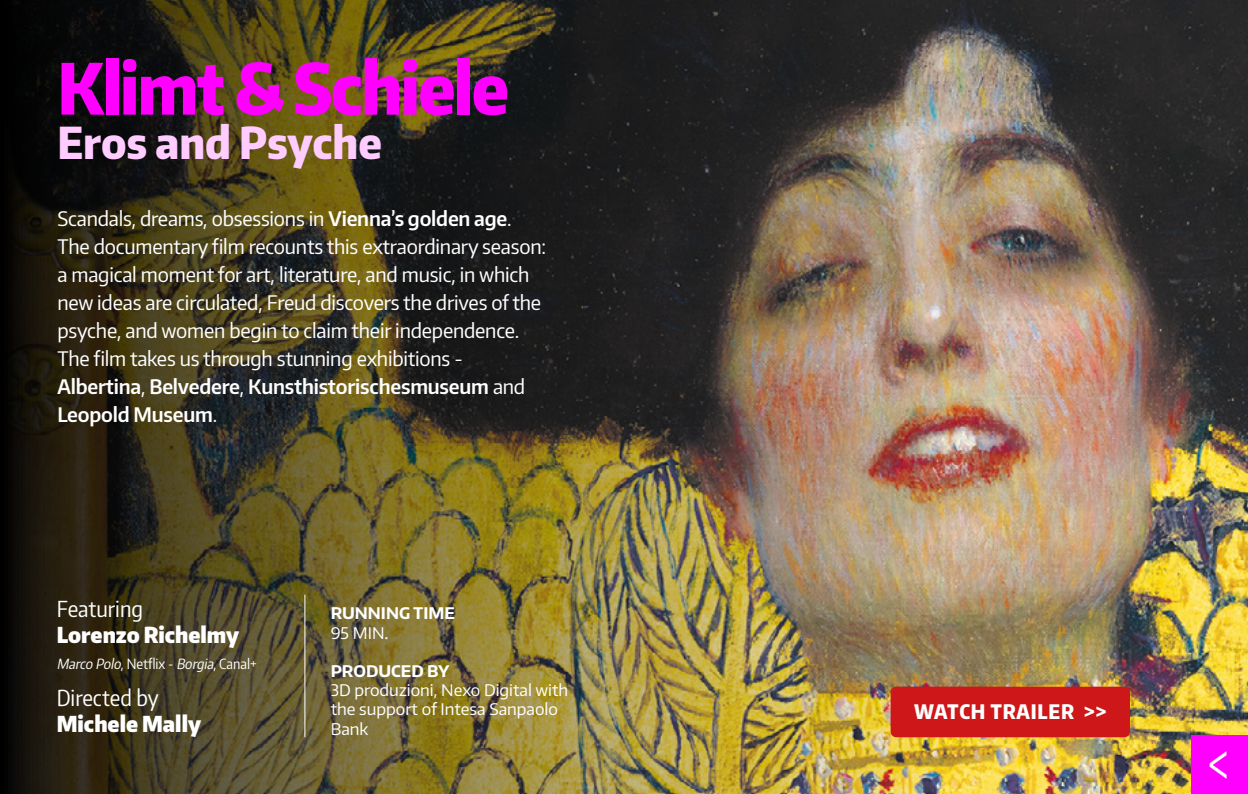
<style>
.page{position:relative;width:1248px;height:794px;background:#fff}
.page>*{position:absolute;margin:0;border:0;box-sizing:border-box;transform-origin:0 0}
.t1{font:300 71px "Encode Sans Condensed";color:#fff;scale:.62 1}
.t2{font:800 70px "Encode Sans Condensed";letter-spacing:-.025em;color:#f0f}
.t3{font:800 44px "Encode Sans Condensed";color:#fcf}
.t4{font:900 22px "Encode Sans Condensed";color:#fff}
.t5{font:22px "Encode Sans Condensed";color:#fff}
.t6{font:20px/28px "Encode Sans Narrow";letter-spacing:-.01em;color:#fff}
.t7{font:800 20px "Encode Sans Condensed";letter-spacing:.04em;color:#fff}
.t8{font:16px/19.2px "Encode Sans Normal";color:#fff}
.t9{font:700 16px/19.2px "Encode Sans Normal";color:#fff}
.t10{font:14px "Encode Sans Condensed";color:#fff}
.s1{font-weight:600}
.s2{font-style:italic}
.s3{font-weight:400}
.s4{font-weight:500}
</style>
<div class="page">
<img style="left:944px;top:0;width:303px;height:794px">
<img style="left:0;top:0;width:944px;height:794px">
<hr style="left:304px;top:594px;width:1px;height:143px;background:#fff">
<div style="left:890px;top:686px;width:239px;height:51px;background:#cd1719;border-radius:6px"></div>
<div style="left:1191px;top:736px;width:56px;height:58px;background:#f0f"></div>
<h2 class="t2" style="left:57px;top:43px;width:453px">Klimt &amp; Schiele</h2>
<h3 class="t3" style="left:57px;top:113px;width:326px">Eros and Psyche</h3>
<p class="t6" style="left:57px;top:204px;width:490px">Scandals, dreams, obsessions in <span class="s1">Vienna’s golden age</span>.<br>The documentary film recounts this extraordinary season: a magical moment for art, literature, and music, in which new ideas are circulated, Freud discovers the drives of the psyche, and women begin to claim their independence.<br>The film takes us through stunning exhibitions - <span class="s1">Albertina</span>, <span class="s1">Belvedere</span>, <span class="s1">Kunsthistorischesmuseum</span> and <span class="s1">Leopold Museum</span>.</p>
<p class="t5" style="left:57px;top:594px;width:88px">Featuring</p>
<p class="t4" style="left:57px;top:620px;width:184px">Lorenzo Richelmy</p>
<p class="t10" style="left:57px;top:654px;width:202px"><span class="s2">Marco Polo</span>, N e tfl i x - <span class="s2">Borgia</span>, C a n a l +</p>
<p class="t5" style="left:57px;top:683px;width:103px">Directed by</p>
<p class="t4" style="left:57px;top:709px;width:146px">Michele Mally</p>
<p class="t9" style="left:331px;top:603px;width:126px">RUNNING TIME<br><span class="s3">95 MIN</span><span class="s4">.</span></p>
<p class="t9" style="left:331px;top:661px;width:120px">PRODUCED BY</p>
<p class="t8" style="left:331px;top:680px;width:239px">3D produzioni, Nexo Digital with the support of Intesa Sanpaolo<br>Bank</p>
<p class="t7" style="left:914px;top:698px;width:194px">WATCH TRAILER &gt;&gt;</p>
<h1 class="t1" style="left:1229px;top:811px;width:36px;rotate:-180deg">&gt;</h1>
</div>
